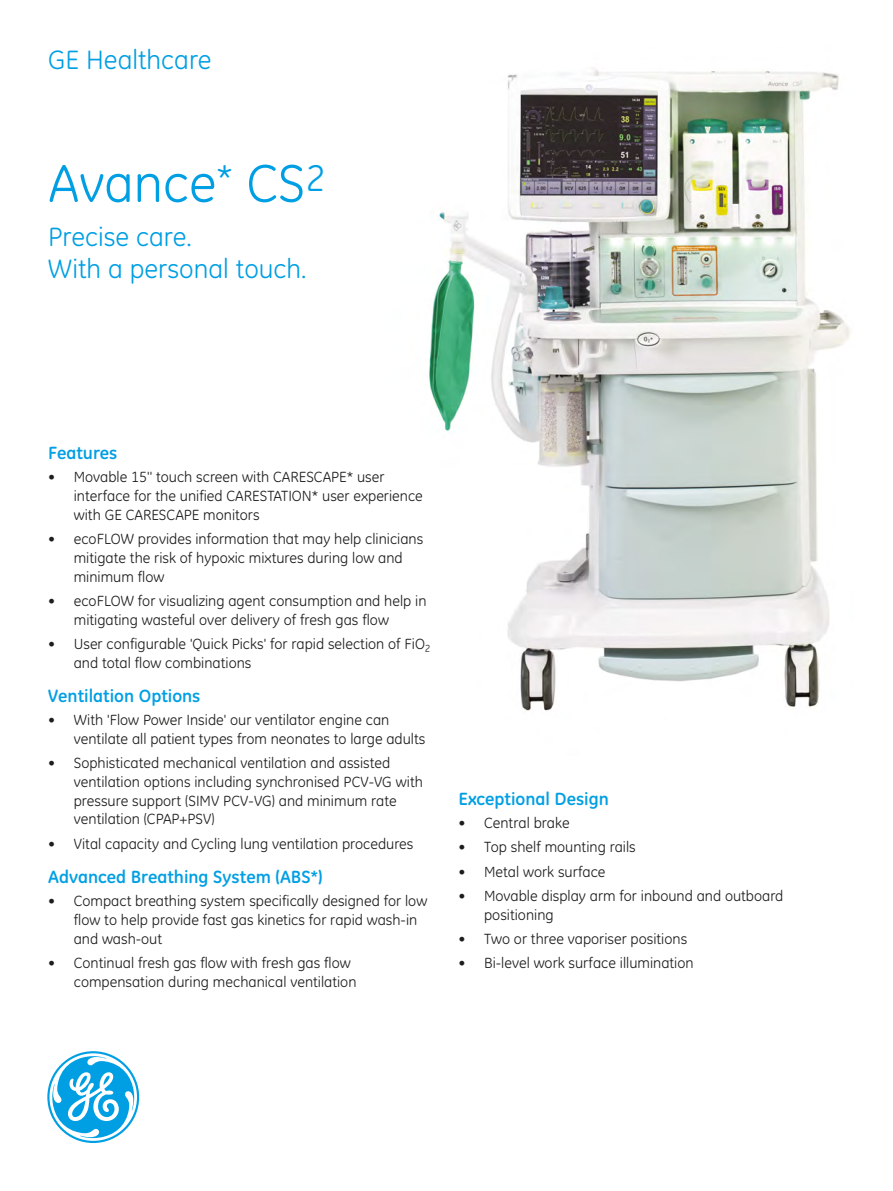
<style>
.page{position:relative;width:893px;height:1191px;background:#fff}
.page>*{position:absolute;margin:0;border:0;box-sizing:border-box;transform-origin:0 0}
.t1{font:54px "GE Inspira";color:#009fe3}
.t2{font:27px/31.5px "GE Inspira";color:#009fe3}
.t3{font:700 18px "GE Inspira";color:#009fe3}
.t4{font:15px/18.8px "GE Inspira";color:#1d1d1b}
</style>
<div class="page">
<svg style="left:47px;top:1051px;width:92px;height:92px"></svg>
<img style="left:429px;top:68px;width:421px;height:643px">
<h2 class="t2" style="left:48px;top:45px;width:165px">GE Healthcare</h2>
<h1 class="t1" style="left:48px;top:161px;width:279px">Avance<sup>*</sup> CS<sup>2</sup></h1>
<h2 class="t2" style="left:48px;top:223px;width:260px">Precise care.<br>With a personal touch.</h2>
<p class="t3" style="left:48px;top:446px;width:71px">Features</p>
<p class="t4" style="left:74px;top:469px;width:351px;text-indent:-26px">• Movable 15'' touch screen with CARESCAPE* user interface for the unified CARESTATION* user experience with GE CARESCAPE monitors</p>
<p class="t4" style="left:74px;top:531px;width:351px;text-indent:-26px">• ecoFLOW provides information that may help clinicians mitigate the risk of hypoxic mixtures during low and minimum flow</p>
<p class="t4" style="left:74px;top:592px;width:354px;text-indent:-26px">• ecoFLOW for visualizing agent consumption and help in mitigating wasteful over delivery of fresh gas flow</p>
<p class="t4" style="left:74px;top:635px;width:358px;text-indent:-26px">• User configurable 'Quick Picks' for rapid selection of FiO<sub>2 </sub>and total flow combinations</p>
<p class="t3" style="left:48px;top:688px;width:154px">Ventilation Options</p>
<p class="t4" style="left:74px;top:711px;width:353px;text-indent:-26px">• With 'Flow Power Inside' our ventilator engine can ventilate all patient types from neonates to large adults</p>
<p class="t4" style="left:74px;top:754px;width:351px;text-indent:-26px">• Sophisticated mechanical ventilation and assisted ventilation options including synchronised PCV-VG with pressure support (SIMV PCV-VG) and minimum rate ventilation (CPAP+PSV)</p>
<p class="t4" style="left:48px;top:835px;width:367px">• Vital capacity and Cycling lung ventilation procedures</p>
<p class="t3" style="left:48px;top:869px;width:276px">Advanced Breathing System (ABS*)</p>
<p class="t4" style="left:74px;top:892px;width:355px;text-indent:-26px">• Compact breathing system specifically designed for low flow to help provide fast gas kinetics for rapid wash-in and wash-out</p>
<p class="t4" style="left:74px;top:954px;width:284px;text-indent:-26px">• Continual fresh gas flow with fresh gas flow compensation during mechanical ventilation</p>
<p class="t3" style="left:459px;top:791px;width:152px">Exceptional Design</p>
<p class="t4" style="left:459px;top:814px;width:113px">• Central brake</p>
<p class="t4" style="left:459px;top:839px;width:179px">• Top shelf mounting rails</p>
<p class="t4" style="left:459px;top:863px;width:148px">• Metal work surface</p>
<p class="t4" style="left:484px;top:887px;width:301px;text-indent:-26px">• Movable display arm for inbound and outboard positioning</p>
<p class="t4" style="left:459px;top:930px;width:230px">• Two or three vaporiser positions</p>
<p class="t4" style="left:459px;top:954px;width:237px">• Bi-level work surface illumination</p>
</div>
